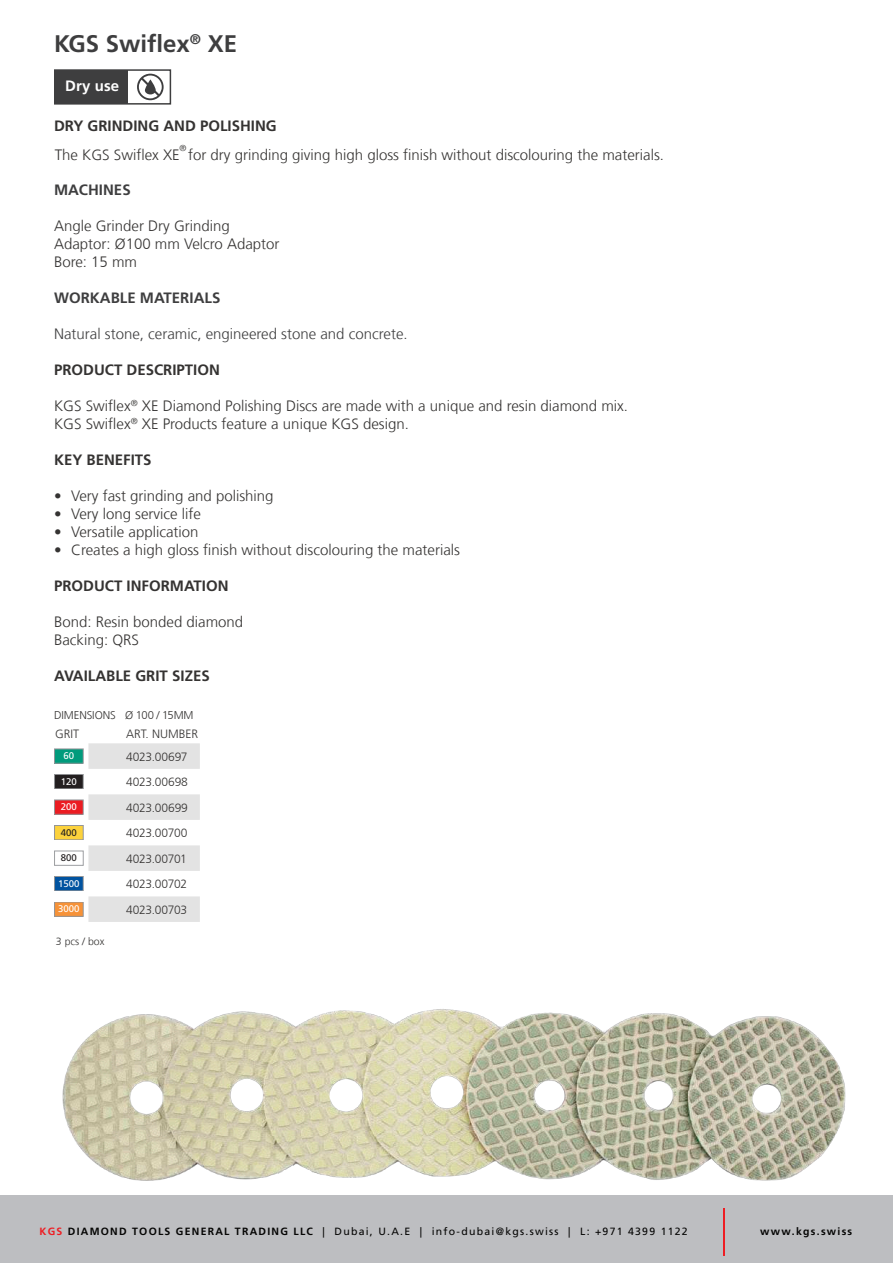
<style>
.page{position:relative;width:893px;height:1263px;background:#fff}
.page>*{position:absolute;margin:0;border:0;box-sizing:border-box;transform-origin:0 0}
.t1{font:700 24px "Frutiger LT Com";color:#3e3e3f}
.t2{font:300 15px/18px "Frutiger LT Com";color:#353332}
.t3{font:700 15px "Frutiger LT Com";color:#353332}
.t4{font:300 15px "Frutiger LT Com";color:#3e3e3f}
.t5{font:700 15px "Frutiger LT Com";color:#3e3e3f}
.t6{font:700 15px "Frutiger LT Com";letter-spacing:.01em;color:#fff}
.t7{font:300 12px "Frutiger LT Com";letter-spacing:-.005em;color:#353332}
.t8{font:300 12px "Frutiger LT Com";letter-spacing:-.03em;color:#353332}
.t9{font:300 11.25px "Frutiger LT Com";letter-spacing:-.005em;color:#353332}
.t10{font:10.5px "Frutiger LT 55 Rm";letter-spacing:.12em;color:#050504}
.t11{font:10.5px "Frutiger LT 65 Bd";letter-spacing:.12em;color:#050504}
.t12{font:300 10.5px "Frutiger LT Com";color:#353332}
.t13{font:9.6px "Frutiger LT Com";color:#fff}
.t14{font:9.6px "Frutiger LT Com";color:#231f20}
.t15{font:300 8.7px "Frutiger LT Com";color:#353332}
.s1{font-family:"Frutiger LT 65 Bd";color:#ee1d23}
.s2{font-family:"Frutiger LT 65 Bd"}
</style>
<div class="page">
<div style="left:0;top:1196px;width:893px;height:67px;background:#bdbec1"></div>
<img style="left:62px;top:1009px;width:784px;height:172px">
<svg style="left:137px;top:74px;width:27px;height:26px"></svg>
<div style="left:54px;top:69px;width:117px;height:36px;border:2px solid #3e3e3f"></div>
<div style="left:55px;top:70px;width:73px;height:34px;background:#3e3e3f"></div>
<svg style="left:88px;top:743px;width:112px;height:179px"></svg>
<div style="left:55px;top:749px;width:28px;height:14px;background:#009b7c"></div>
<div style="left:55px;top:774px;width:28px;height:15px;background:#231f20"></div>
<div style="left:55px;top:774px;width:28px;height:15px;border:1px solid #939598"></div>
<div style="left:55px;top:800px;width:28px;height:14px;background:#eb1c22"></div>
<div style="left:55px;top:825px;width:28px;height:15px;background:#fcd23c"></div>
<div style="left:55px;top:825px;width:28px;height:15px;border:1px solid #939598"></div>
<div style="left:55px;top:851px;width:28px;height:14px;border:1px solid #9d9fa2"></div>
<div style="left:55px;top:876px;width:28px;height:15px;background:#0153a0"></div>
<div style="left:55px;top:876px;width:28px;height:15px;border:1px solid #939598"></div>
<div style="left:55px;top:902px;width:28px;height:14px;background:#f69238"></div>
<div style="left:55px;top:902px;width:28px;height:14px;border:1px solid #939598"></div>
<hr style="left:724px;top:1208px;width:1px;height:47px;background:#ee1d23">
<h1 class="t1" style="left:54px;top:29px;width:185px">KGS Swiflex<sup>®</sup> XE</h1>
<p class="t6" style="left:65px;top:77px;width:56px">Dry use</p>
<p class="t3" style="left:54px;top:117px;width:224px">DRY GRINDING AND POLISHING</p>
<p class="t2" style="left:55px;top:146px;width:611px">The KGS Swiflex XE for dry grinding giving high gloss finish without discolouring the materials.</p>
<p class="t5" style="left:54px;top:181px;width:78px">MACHINES</p>
<p class="t2" style="left:54px;top:217px;width:227px">Angle Grinder Dry Grinding<br>Adaptor: Ø100 mm Velcro Adaptor<br>Bore: 15 mm</p>
<p class="t5" style="left:54px;top:289px;width:168px">WORKABLE MATERIALS</p>
<p class="t4" style="left:54px;top:325px;width:355px">Natural stone, ceramic, engineered stone and concrete.</p>
<p class="t3" style="left:54px;top:361px;width:167px">PRODUCT DESCRIPTION</p>
<p class="t2" style="left:54px;top:397px;width:576px">KGS Swiflex<sup>®</sup> XE Diamond Polishing Discs are made with a unique and resin diamond mix.<br>KGS Swiflex<sup>®</sup> XE Products feature a unique KGS design.</p>
<p class="t3" style="left:54px;top:451px;width:99px">KEY BENEFITS</p>
<p class="t2" style="left:54px;top:487px;width:221px">• Very fast grinding and polishing</p>
<p class="t2" style="left:54px;top:505px;width:148px">• Very long service life</p>
<p class="t2" style="left:54px;top:523px;width:146px">• Versatile application</p>
<p class="t2" style="left:54px;top:541px;width:407px">• Creates a high gloss finish without discolouring the materials</p>
<p class="t3" style="left:54px;top:577px;width:176px">PRODUCT INFORMATION</p>
<p class="t2" style="left:54px;top:613px;width:191px">Bond: Resin bonded diamond<br>Backing: QRS</p>
<p class="t3" style="left:54px;top:667px;width:157px">AVAILABLE GRIT SIZES</p>
<p class="t9" style="left:54px;top:708px;width:141px">DIMENSIONS Ø 100 / 15MM</p>
<p class="t7" style="left:55px;top:726px;width:25px">GRIT</p>
<p class="t7" style="left:126px;top:726px;width:74px">ART. NUMBER</p>
<p class="t13" style="left:64px;top:750px;width:12px">60</p>
<p class="t7" style="left:126px;top:749px;width:63px">4023.00697</p>
<p class="t13" style="left:61px;top:776px;width:18px">120</p>
<p class="t7" style="left:126px;top:775px;width:63px">4023.00698</p>
<p class="t13" style="left:61px;top:801px;width:18px">200</p>
<p class="t7" style="left:126px;top:800px;width:63px">4023.00699</p>
<p class="t14" style="left:61px;top:827px;width:18px">400</p>
<p class="t7" style="left:126px;top:826px;width:63px">4023.00700</p>
<p class="t14" style="left:61px;top:852px;width:18px">800</p>
<p class="t8" style="left:126px;top:851px;width:62px">4023.00701</p>
<p class="t13" style="left:58px;top:878px;width:23px">1500</p>
<p class="t8" style="left:126px;top:877px;width:62px">4023.00702</p>
<p class="t13" style="left:58px;top:903px;width:23px">3000</p>
<p class="t8" style="left:126px;top:902px;width:62px">4023.00703</p>
<p class="t12" style="left:56px;top:935px;width:50px">3 pcs / box</p>
<p class="t15" style="left:180px;top:143px;width:8px">®</p>
<p class="t10" style="left:39px;top:1225px;width:650px"><span class="s1">KGS</span> <span class="s2">DIAMOND TOOLS GENERAL TRADING LLC</span> | Dubai, U.A.E | info-dubai@kgs.swiss | L: +971 4399 1122</p>
<p class="t11" style="left:760px;top:1225px;width:94px">www.kgs.swiss</p>
</div>
